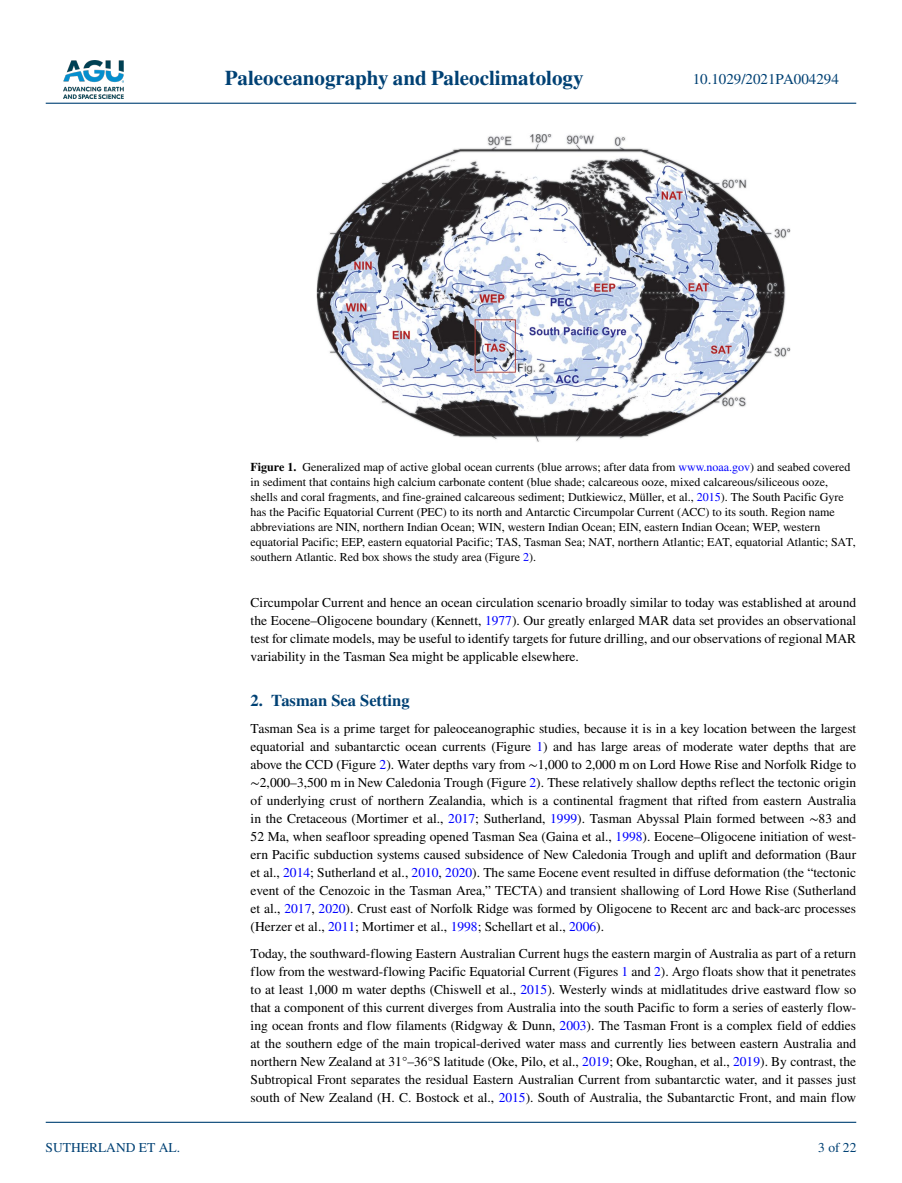
<style>
.page{position:relative;width:902px;height:1183px;background:#fff}
.page>*{position:absolute;margin:0;border:0;box-sizing:border-box;transform-origin:0 0}
.t1{font:700 21px "STIX";color:#004174}
.t2{font:700 16.5px "STIX";color:#004174}
.t3{font:15px "STIX";color:#004174}
.t4{font:13.5px/18px "STIX";color:#000;text-align:justify}
.t5{font:13.5px "STIX";color:#004174}
.t6{font:12px/15px "STIX";color:#000}
.s1{font-weight:700}
.s2{color:#00f}
.s3{font-family:"STIX Math"}
</style>
<div class="page">
<img style="left:63px;top:60px;width:60px;height:39px">
<hr style="left:46px;top:103px;width:810px;height:1px;background:#004174">
<hr style="left:46px;top:1121px;width:810px;height:1px;background:#004174">
<img style="left:316px;top:134px;width:474px;height:308px">
<h1 class="t1" style="left:225px;top:66px;width:360px">Paleoceanography and Paleoclimatology</h1>
<p class="t3" style="left:692px;top:69px;width:148px">10.1029/2021PA004294</p>
<p class="t5" style="left:45px;top:1138px;width:136px">SUTHERLAND ET AL.</p>
<p class="t6" style="left:250px;top:460px;width:606px"><span class="s1">Figure 1.</span> Generalized map of active global ocean currents (blue arrows; after data from <span class="s2">www.noaa.gov</span>) and seabed covered in sediment that contains high calcium carbonate content (blue shade; calcareous ooze, mixed calcareous/siliceous ooze, shells and coral fragments, and fine-grained calcareous sediment; Dutkiewicz, Müller, et al., <span class="s2">2015</span>). The South Pacific Gyre has the Pacific Equatorial Current (PEC) to its north and Antarctic Circumpolar Current (ACC) to its south. Region name abbreviations are NIN, northern Indian Ocean; WIN, western Indian Ocean; EIN, eastern Indian Ocean; WEP, western equatorial Pacific; EEP, eastern equatorial Pacific; TAS, Tasman Sea; NAT, northern Atlantic; EAT, equatorial Atlantic; SAT, southern Atlantic. Red box shows the study area (Figure <span class="s2">2</span>).</p>
<p class="t4" style="left:250px;top:594px;width:607px">Circumpolar Current and hence an ocean circulation scenario broadly similar to today was established at around the Eocene–Oligocene boundary (Kennett, <span class="s2">1977</span>). Our greatly enlarged MAR data set provides an observational test for climate models, may be useful to identify targets for future drilling, and our observations of regional MAR variability in the Tasman Sea might be applicable elsewhere.</p>
<p class="t2" style="left:250px;top:690px;width:160px">2. Tasman Sea Setting</p>
<p class="t4" style="left:250px;top:720px;width:607px">Tasman Sea is a prime target for paleoceanographic studies, because it is in a key location between the largest equatorial and subantarctic ocean currents (Figure <span class="s2">1</span>) and has large areas of moderate water depths that are above the CCD (Figure <span class="s2">2</span>). Water depths vary from <span class="s3">∼</span>1,000 to 2,000 m on Lord Howe Rise and Norfolk Ridge to <span class="s3">∼</span>2,000–3,500 m in New Caledonia Trough (Figure <span class="s2">2</span>). These relatively shallow depths reflect the tectonic origin of underlying crust of northern Zealandia, which is a continental fragment that rifted from eastern Australia in the Cretaceous (Mortimer et al., <span class="s2">2017</span>; Sutherland, <span class="s2">1999</span>). Tasman Abyssal Plain formed between <span class="s3">∼</span>83 and 52 Ma, when seafloor spreading opened Tasman Sea (Gaina et al., <span class="s2">1998</span>). Eocene–Oligocene initiation of west&shy;ern Pacific subduction systems caused subsidence of New Caledonia Trough and uplift and deformation (Baur et al., <span class="s2">2014</span>; Sutherland et al., <span class="s2">2010</span>, <span class="s2">2020</span>). The same Eocene event resulted in diffuse deformation (the “tectonic event of the Cenozoic in the Tasman Area,” TECTA) and transient shallowing of Lord Howe Rise (Sutherland et al., <span class="s2">2017</span>, <span class="s2">2020</span>). Crust east of Norfolk Ridge was formed by Oligocene to Recent arc and back-arc processes (Herzer et al., <span class="s2">2011</span>; Mortimer et al., <span class="s2">1998</span>; Schellart et al., <span class="s2">2006</span>).</p>
<p class="t4" style="left:250px;top:945px;width:607px">Today, the southward-flowing Eastern Australian Current hugs the eastern margin of Australia as part of a return flow from the westward-flowing Pacific Equatorial Current (Figures <span class="s2">1</span> and <span class="s2">2</span>). Argo floats show that it penetrates to at least 1,000 m water depths (Chiswell et al., <span class="s2">2015</span>). Westerly winds at midlatitudes drive eastward flow so that a component of this current diverges from Australia into the south Pacific to form a series of easterly flow&shy;ing ocean fronts and flow filaments (Ridgway &amp; Dunn, <span class="s2">2003</span>). The Tasman Front is a complex field of eddies at the southern edge of the main tropical-derived water mass and currently lies between eastern Australia and northern New Zealand at 31°–36°S latitude (Oke, Pilo, et al., <span class="s2">2019</span>; Oke, Roughan, et al., <span class="s2">2019</span>). By contrast, the Subtropical Front separates the residual Eastern Australian Current from subantarctic water, and it passes just south of New Zealand (H. C. Bostock et al., <span class="s2">2015</span>). South of Australia, the Subantarctic Front, and main flow</p>
<p class="t5" style="left:818px;top:1138px;width:40px">3 of 22</p>
</div>
